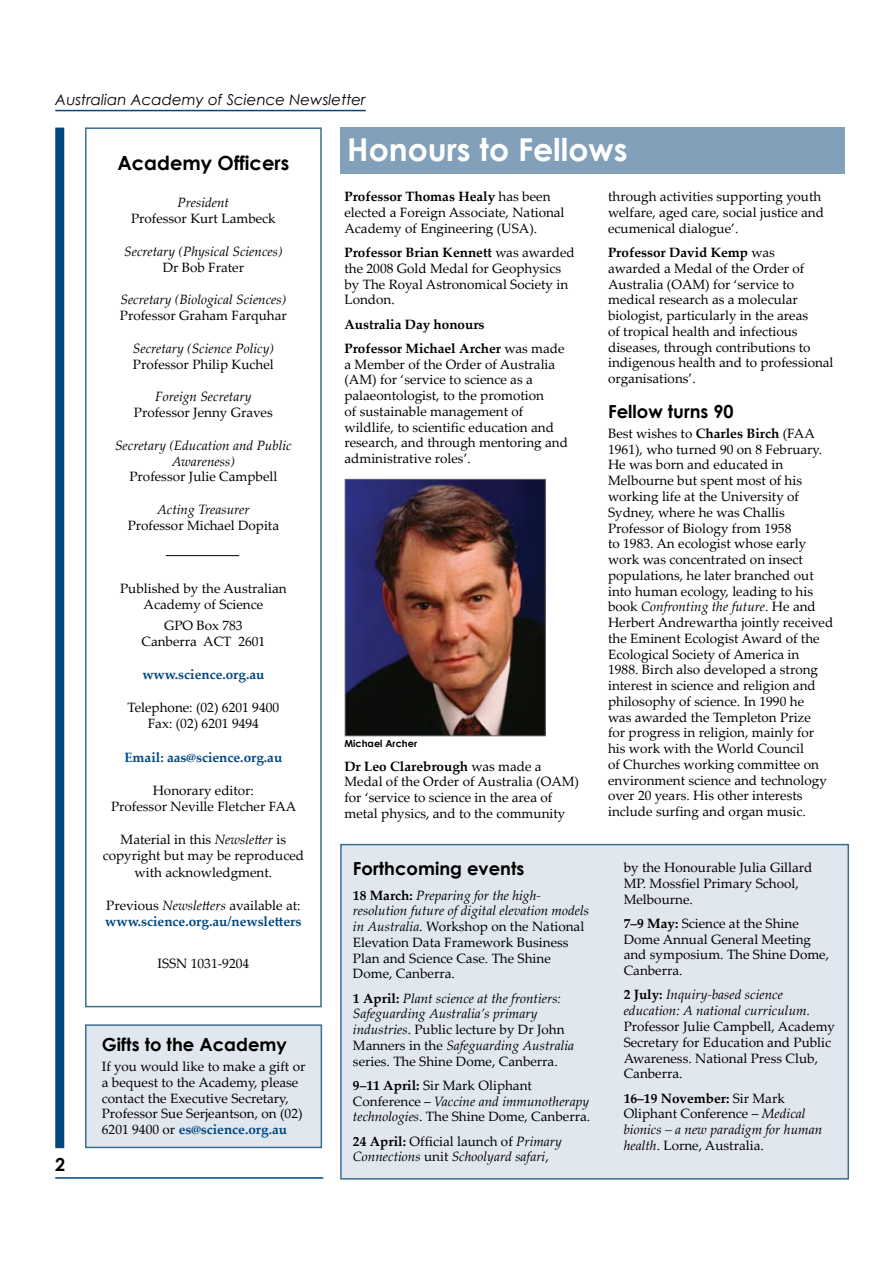
<style>
.page{position:relative;width:893px;height:1263px;background:#fff}
.page>*{position:absolute;margin:0;border:0;box-sizing:border-box;transform-origin:0 0}
.t1{font:700 31.5px "Century Gothic";color:#fff}
.t2{font:700 19.5px "Century Gothic";color:#000}
.t3{font:700 18px "Century Gothic";color:#000}
.t4{font:italic 15px "Century Gothic";color:#000}
.t5{font:13.5px/15.8px "Palatino Linotype";color:#000}
.t6{font:italic 13.5px/15.8px "Palatino Linotype";color:#000}
.t7{font:700 13.5px/16.2px "Palatino Linotype";color:#00467f}
.t8{font:700 13.5px/24.3px "Palatino Linotype";color:#000}
.t9{font:700 9.75px "Century Gothic";color:#000}
.s1{font-style:italic}
.s2{font-weight:400;color:#000}
.s3{font-weight:400;font-style:italic;color:#000}
.s4{font-weight:700;color:#00467f}
.s5{font-weight:700}
.s6{font-weight:400}
.s7{font-weight:700;font-style:normal}
.s8{font-style:normal}
</style>
<div class="page">
<hr style="left:55px;top:110px;width:311px;height:1px;background:#00467f">
<div style="left:55px;top:128px;width:9px;height:1020px;background:#00467f"></div>
<hr style="left:55px;top:1177px;width:268px;height:2px;background:#00467f">
<div style="left:85px;top:127px;width:237px;height:880px;border:2px solid #3b6e8f"></div>
<div style="left:340px;top:844px;width:509px;height:335px;background:#e0e7ef;border:2px solid #3b6e8f"></div>
<hr style="left:166px;top:555px;width:73px;height:1px;background:#000">
<div style="left:340px;top:127px;width:505px;height:47px;background:#82a0ba"></div>
<div style="left:85px;top:1024px;width:237px;height:124px;background:#e0e7ef;border:2px solid #3b6e8f"></div>
<img style="left:347px;top:481px;width:197px;height:253px">
<div style="left:345px;top:479px;width:201px;height:257px;border:1px solid #636467"></div>
<p class="t4" style="left:55px;top:89px;width:312px">Australian Academy of Science Newsletter</p>
<h3 class="t3" style="left:55px;top:1151px;width:12px">2</h3>
<h2 class="t2" style="left:117px;top:148px;width:173px">Academy Officers</h2>
<p class="t6" style="left:178px;top:194px;width:53px">President</p>
<p class="t5" style="left:131px;top:210px;width:146px">Professor Kurt Lambeck</p>
<p class="t6" style="left:124px;top:243px;width:160px">Secretary (Physical Sciences)</p>
<p class="t5" style="left:163px;top:258px;width:83px">Dr Bob Frater</p>
<p class="t6" style="left:121px;top:291px;width:167px">Secretary (Biological Sciences)</p>
<p class="t5" style="left:120px;top:307px;width:168px">Professor Graham Farquhar</p>
<p class="t6" style="left:133px;top:340px;width:142px">Secretary (Science Policy)</p>
<p class="t5" style="left:133px;top:356px;width:142px">Professor Philip Kuchel</p>
<p class="t6" style="left:155px;top:388px;width:98px">Foreign Secretary</p>
<p class="t5" style="left:134px;top:404px;width:140px">Professor Jenny Graves</p>
<p class="t6" style="left:115px;top:437px;width:178px;text-align:center">Secretary (Education and Public<br>Awareness)</p>
<p class="t5" style="left:129px;top:468px;width:149px">Professor Julie Campbell</p>
<p class="t6" style="left:157px;top:501px;width:94px">Acting Treasurer</p>
<p class="t5" style="left:128px;top:517px;width:153px">Professor Michael Dopita</p>
<p class="t5" style="left:120px;top:580px;width:168px;line-height:16.2px;text-align:center">Published by the Australian<br>Academy of Science</p>
<p class="t5" style="left:141px;top:616px;width:125px;line-height:16.2px;text-align:center">GPO Box 783<br>Canberra ACT 2601</p>
<p class="t7" style="left:142px;top:666px;width:124px">www.science.org.au</p>
<p class="t5" style="left:127px;top:699px;width:153px;line-height:16.2px;text-align:center">Telephone: (02) 6201 9400<br>Fax: (02) 6201 9494</p>
<p class="t7" style="left:124px;top:748px;width:159px">Email: aas@science.org.au</p>
<p class="t5" style="left:111px;top:781px;width:187px;line-height:16.2px;text-align:center">Honorary editor:<br>Professor Neville Fletcher FAA</p>
<p class="t5" style="left:103px;top:831px;width:203px;line-height:16.2px;text-align:center">Material in this <span class="s1">Newsletter</span> is copyright but may be reproduced with acknowledgment.</p>
<p class="t7" style="left:105px;top:897px;width:198px"><span class="s2">Previous</span> <span class="s3">Newsletters</span> <span class="s2">available at: </span>www.science.org.au/newsletters</p>
<p class="t5" style="left:157px;top:955px;width:93px">ISSN 1031-9204</p>
<h3 class="t3" style="left:102px;top:1030px;width:187px">Gifts to the Academy</h3>
<p class="t5" style="left:102px;top:1058px;width:205px">If you would like to make a gift or a bequest to the Academy, please contact the Executive Secretary, Professor Sue Serjeantson, on (02)<br>6201 9400 or <span class="s4">es@science.org.au</span></p>
<h1 class="t1" style="left:347px;top:125px;width:282px">Honours to Fellows</h1>
<p class="t5" style="left:344px;top:188px;width:222px"><span class="s5">Professor Thomas Healy</span> has been elected a Foreign Associate, National<br>Academy of Engineering (USA).</p>
<p class="t5" style="left:344px;top:244px;width:232px"><span class="s5">Professor Brian Kennett</span> was awarded the 2008 Gold Medal for Geophysics by The Royal Astronomical Society in<br>London.</p>
<p class="t8" style="left:344px;top:311px;width:222px">Australia Day honours<br>Professor Michael Archer <span class="s6">was made</span></p>
<p class="t5" style="left:344px;top:356px;width:225px">a Member of the Order of Australia (AM) for ‘service to science as a palaeontologist, to the promotion<br>of sustainable management of wildlife, to scientific education and research, and through mentoring and administrative roles’.</p>
<p class="t9" style="left:344px;top:736px;width:74px">Michael Archer</p>
<p class="t5" style="left:344px;top:757px;width:236px"><span class="s5">Dr Leo Clarebrough</span> was made a Medal of the Order of Australia (OAM) for ‘service to science in the area of metal physics, and to the community</p>
<h3 class="t3" style="left:353px;top:855px;width:173px">Forthcoming events</h3>
<p class="t5" style="left:353px;top:887px;width:238px"><span class="s5">18 March:</span> <span class="s1">Preparing for the high&shy;resolution future of digital elevation models in Australia</span>. Workshop on the National Elevation Data Framework Business Plan and Science Case. The Shine Dome, Canberra.</p>
<p class="t6" style="left:353px;top:990px;width:223px"><span class="s7">1 April:</span> Plant science at the frontiers:<br>Safeguarding Australia’s primary industries<span class="s8">. Public lecture by Dr John Manners in the</span> Safeguarding Australia <span class="s8">series. The Shine Dome, Canberra.</span></p>
<p class="t5" style="left:353px;top:1077px;width:239px"><span class="s5">9–11 April:</span> Sir Mark Oliphant<br>Conference – <span class="s1">Vaccine and immunotherapy technologies</span>. The Shine Dome, Canberra.</p>
<p class="t6" style="left:353px;top:1133px;width:211px"><span class="s7">24 April:</span> <span class="s8">Official launch of</span> Primary<br>Connections <span class="s8">unit</span> Schoolyard safari<span class="s8">,</span></p>
<p class="t5" style="left:608px;top:188px;width:217px">through activities supporting youth welfare, aged care, social justice and ecumenical dialogue’.</p>
<p class="t5" style="left:608px;top:244px;width:227px"><span class="s5">Professor David Kemp</span> was<br>awarded a Medal of the Order of<br>Australia (OAM) for ‘service to medical research as a molecular biologist, particularly in the areas<br>of tropical health and infectious diseases, through contributions to indigenous health and to professional organisations’.</p>
<h3 class="t3" style="left:608px;top:397px;width:127px">Fellow turns 90</h3>
<p class="t5" style="left:608px;top:425px;width:227px">Best wishes to <span class="s5">Charles Birch</span> (FAA 1961), who turned 90 on 8 February.<br>He was born and educated in Melbourne but spent most of his working life at the University of Sydney, where he was Challis Professor of Biology from 1958<br>to 1983. An ecologist whose early work was concentrated on insect populations, he later branched out into human ecology, leading to his book <span class="s1">Confronting the future</span>. He and Herbert Andrewartha jointly received the Eminent Ecologist Award of the Ecological Society of America in<br>1988. Birch also developed a strong interest in science and religion and philosophy of science. In 1990 he<br>was awarded the Templeton Prize<br>for progress in religion, mainly for his work with the World Council<br>of Churches working committee on environment science and technology over 20 years. His other interests include surfing and organ music.</p>
<p class="t5" style="left:624px;top:859px;width:190px">by the Honourable Julia Gillard<br>MP. Mossfiel Primary School,<br>Melbourne.</p>
<p class="t5" style="left:624px;top:915px;width:207px"><span class="s5">7–9 May:</span> Science at the Shine<br>Dome Annual General Meeting and symposium. The Shine Dome,<br>Canberra.</p>
<p class="t6" style="left:624px;top:986px;width:188px"><span class="s7">2 July:</span> Inquiry-based science education: A national curriculum.</p>
<p class="t5" style="left:624px;top:1018px;width:213px">Professor Julie Campbell, Academy<br>Secretary for Education and Public<br>Awareness. National Press Club,<br>Canberra.</p>
<p class="t5" style="left:624px;top:1089px;width:200px"><span class="s5">16–19 November:</span> Sir Mark<br>Oliphant Conference – <span class="s1">Medical bionics – a new paradigm for human health</span>. Lorne, Australia.</p>
</div>
